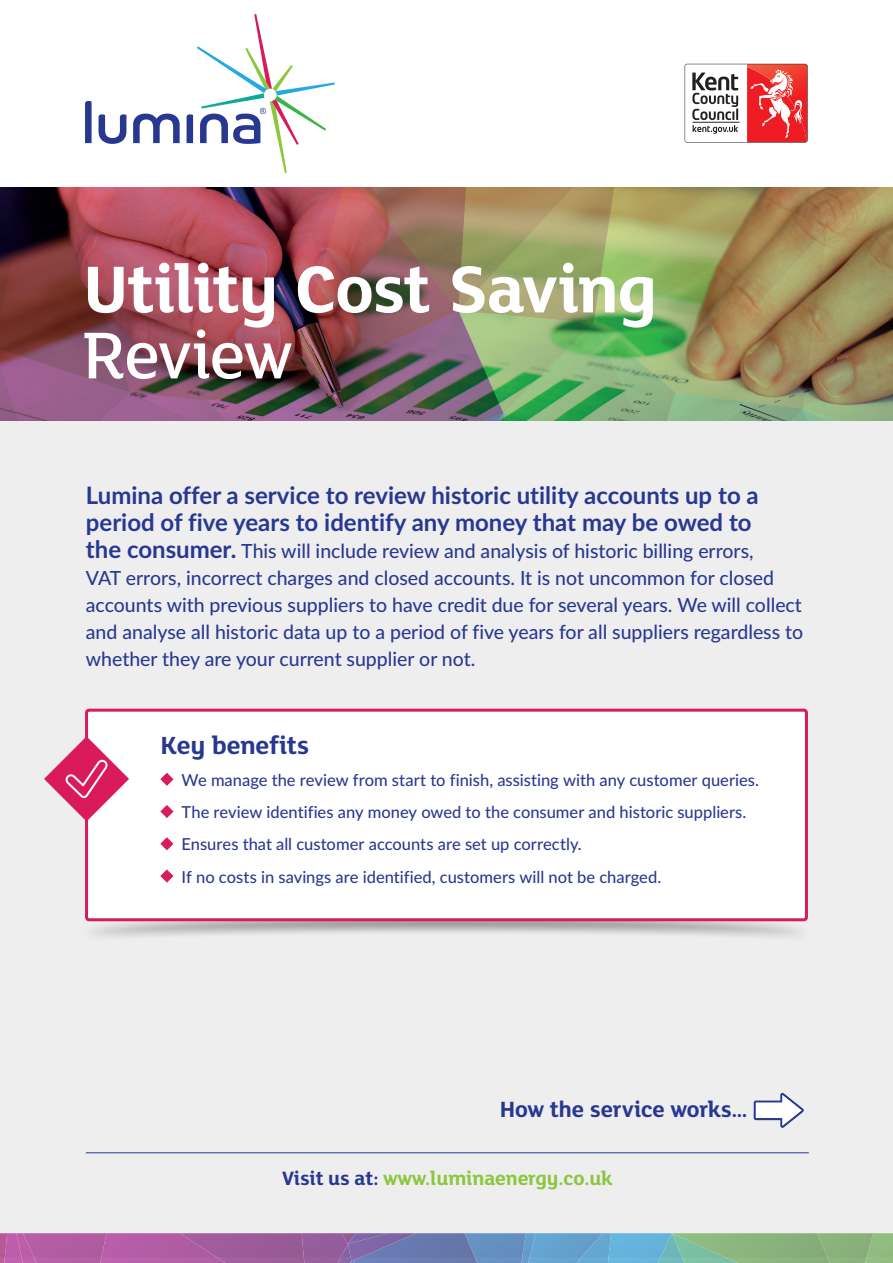
<style>
.page{position:relative;width:893px;height:1263px;background:#fff}
.page>*{position:absolute;margin:0;border:0;box-sizing:border-box;transform-origin:0 0}
.t1{font:700 72px/66px "FS Lola";letter-spacing:-.02em;color:#fff}
.t2{font:700 27px "FS Lola";letter-spacing:-.005em;color:#283890}
.t3{font:700 24px/27px "Lato";color:#283890}
.t4{font:700 24px "FS Lola";letter-spacing:-.01em;color:#283890}
.t5{font:700 21px "FS Lola";letter-spacing:-.01em;color:#8bc63e}
.t6{font:500 19.5px/27px "Lato";color:#283890}
.t7{font:500 16.5px "Lato";color:#283890}
.s1{font-weight:500}
.s2{font-weight:700;font-size:24px}
.s3{color:#283890}
</style>
<div class="page">
<div style="left:0;top:393px;width:893px;height:863px;background:#eeeeef"></div>
<svg style="left:0;top:1233px;width:893px;height:30px;background:#8b87a6"></svg>
<img style="left:0;top:187px;width:893px;height:234px">
<div style="left:81px;top:911px;width:731px;height:31px;background:#231f20;opacity:.75"></div>
<div style="left:87px;top:710px;width:719px;height:210px;background:#fff;border-radius:3px"></div>
<svg style="left:160px;top:773px;width:13px;height:13px"></svg>
<svg style="left:160px;top:805px;width:13px;height:13px"></svg>
<svg style="left:160px;top:837px;width:13px;height:13px"></svg>
<svg style="left:160px;top:869px;width:13px;height:14px"></svg>
<div style="left:85px;top:709px;width:723px;height:212px;border:3px solid #d91a5b;border-radius:3px"></div>
<svg style="left:44px;top:736px;width:85px;height:85px"></svg>
<svg style="left:754px;top:1093px;width:50px;height:35px"></svg>
<hr style="left:86px;top:1152px;width:723px;height:1px;background:#283890">
<svg style="left:85px;top:101px;width:7px;height:42px"></svg>
<svg style="left:99px;top:114px;width:27px;height:30px"></svg>
<svg style="left:133px;top:114px;width:47px;height:29px"></svg>
<svg style="left:187px;top:14px;width:148px;height:159px"></svg>
<svg style="left:685px;top:64px;width:123px;height:79px"></svg>
<p class="t1" style="left:83px;top:252px;width:576px">Utility Cost Saving<br><span class="s1">Review</span></p>
<p class="t3" style="left:86px;top:481px;width:674px">Lumina offer a service to review historic utility accounts up to a period of five years to identify any money that may be owed to</p>
<p class="t6" style="left:86px;top:537px;width:719px"><span class="s2">the consumer.</span> This will include review and analysis of historic billing errors,<br>VAT errors, incorrect charges and closed accounts. It is not uncommon for closed accounts with previous suppliers to have credit due for several years. We will collect and analyse all historic data up to a period of five years for all suppliers regardless to whether they are your current supplier or not.</p>
<p class="t2" style="left:160px;top:726px;width:150px">Key benefits</p>
<p class="t7" style="left:182px;top:768px;width:579px">We manage the review from start to finish, assisting with any customer queries.</p>
<p class="t7" style="left:182px;top:800px;width:566px">The review identifies any money owed to the consumer and historic suppliers.</p>
<p class="t7" style="left:182px;top:832px;width:401px">Ensures that all customer accounts are set up correctly.</p>
<p class="t7" style="left:182px;top:865px;width:481px">If no costs in savings are identified, customers will not be charged.</p>
<p class="t4" style="left:500px;top:1093px;width:249px">How the service works…</p>
<p class="t5" style="left:282px;top:1164px;width:332px"><span class="s3">Visit us at:</span> www.luminaenergy.co.uk</p>
</div>
